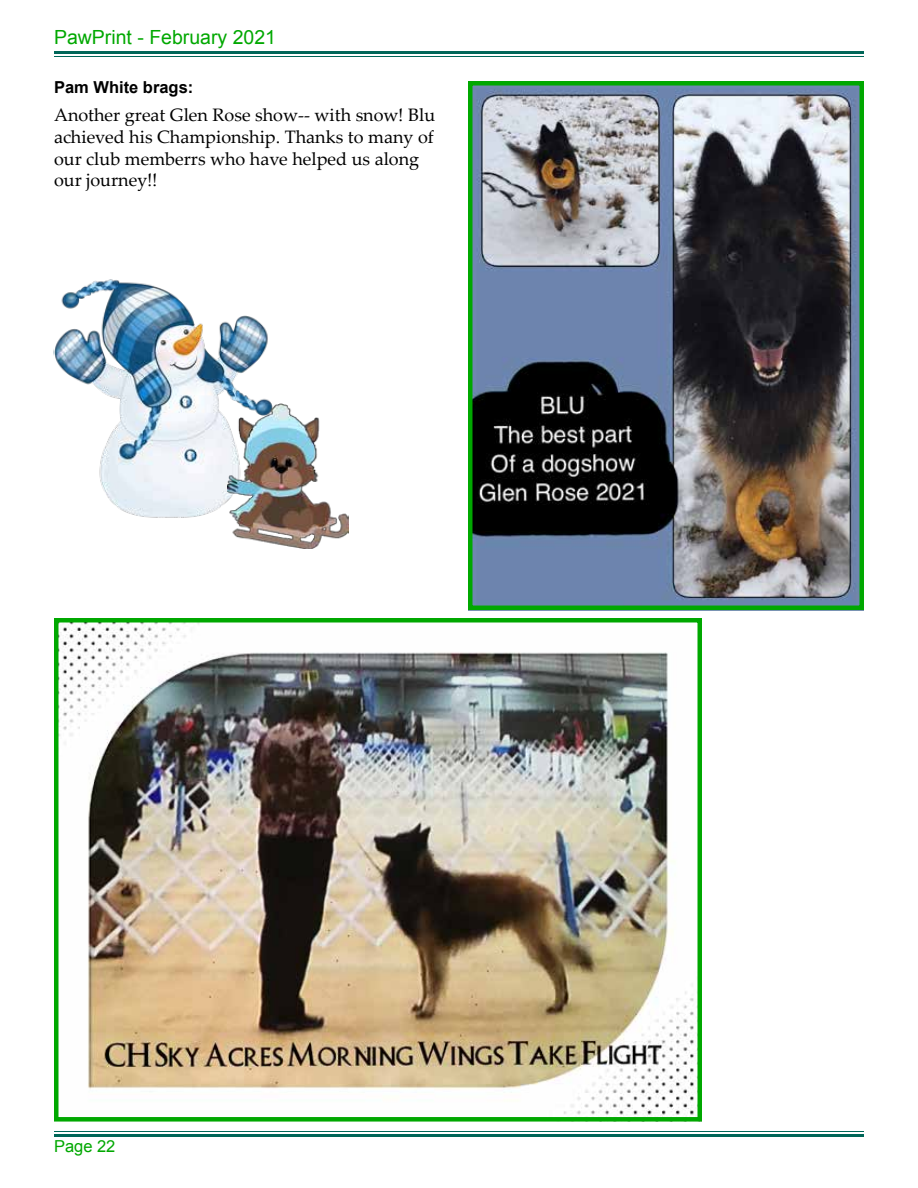
<style>
.page{position:relative;width:918px;height:1188px;background:#fff}
.page>*{position:absolute;margin:0;border:0;box-sizing:border-box;transform-origin:0 0}
.t1{font:19.5px "Arial";color:#00a800}
.t2{font:18px/21.6px "Palatino Linotype";color:#000}
.t3{font:700 16.5px "Arial";color:#000}
.t4{font:16.5px "Arial";color:#00a800}
</style>
<div class="page">
<hr style="left:54px;top:51px;width:810px;height:3px;background:#006658">
<hr style="left:54px;top:56px;width:810px;height:1px;background:#006658">
<hr style="left:54px;top:1131px;width:810px;height:1px;background:#006658">
<hr style="left:54px;top:1134px;width:810px;height:3px;background:#006658">
<img style="left:473px;top:86px;width:386px;height:519px">
<div style="left:468px;top:81px;width:396px;height:529px;border:4px solid #00a800"></div>
<img style="left:59px;top:623px;width:638px;height:494px">
<div style="left:54px;top:618px;width:648px;height:504px;border:4px solid #00a800"></div>
<img style="left:53px;top:279px;width:219px;height:239px">
<img style="left:228px;top:404px;width:121px;height:145px">
<p class="t1" style="left:54px;top:25px;width:224px">PawPrint - February 2021</p>
<p class="t3" style="left:54px;top:76px;width:141px">Pam White brags:</p>
<p class="t2" style="left:54px;top:104px;width:383px">Another great Glen Rose show-- with snow! Blu achieved his Championship. Thanks to many of our club memberrs who have helped us along our journey!!</p>
<p class="t4" style="left:54px;top:1135px;width:63px">Page 22</p>
</div>
